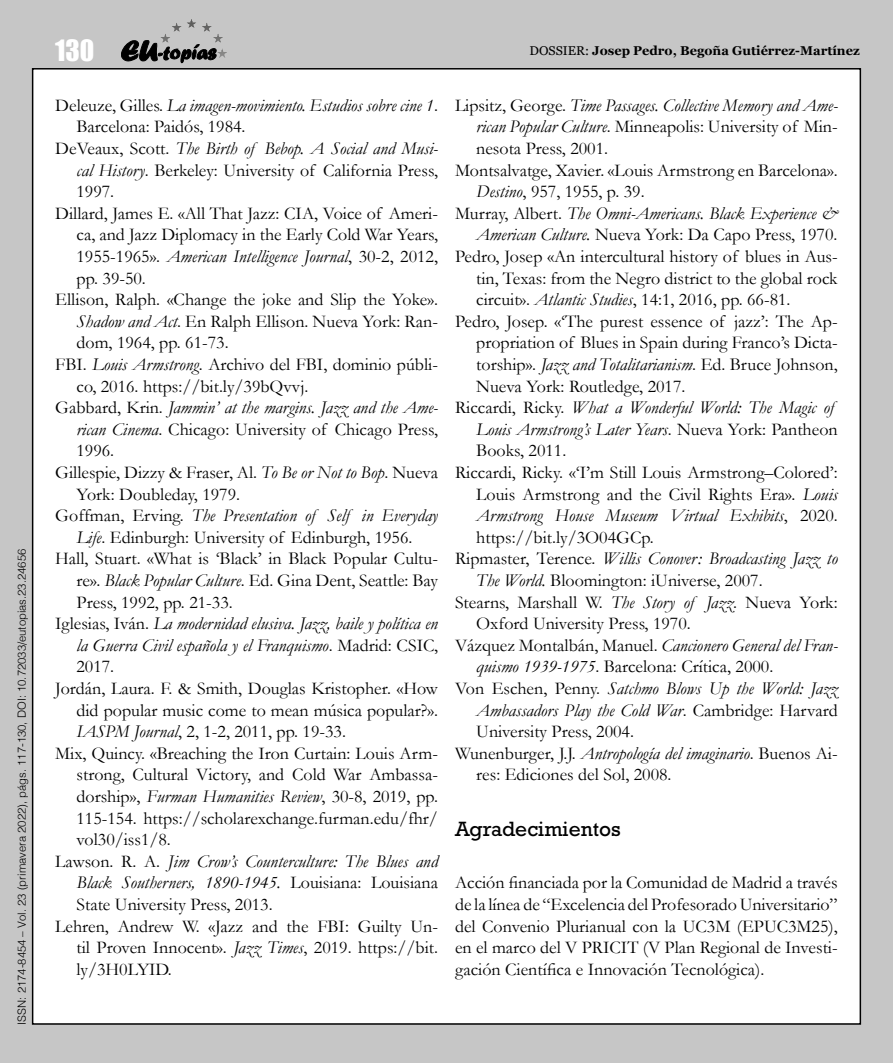
<style>
.page{position:relative;width:893px;height:1063px;background:#c6c6c6}
.page>*{position:absolute;margin:0;border:0;box-sizing:border-box;transform-origin:0 0}
.t1{font:27px "Impact";color:#fff}
.Articulo_epigrafe_1{font:21px "Rockwell Std";color:#000}
.Bibliografia{font:18px/21.6px "Garamond";color:#000;text-align:justify}
.Bibliografia-2{font:italic 18px/21.6px "Garamond";color:#000;text-align:justify}
.Articulo_parrafo_1{font:18px/21.6px "Garamond";color:#000;text-align:justify}
.t2{font:700 12.75px "Georgia";color:#000}
.t3{font:300 11.25px "Helvetica";color:#000}
.s1{font-weight:400}
.s2{font-style:italic}
.s3{font-style:normal}
</style>
<div class="page">
<div style="left:33px;top:69px;width:827px;height:955px;background:#fff"></div>
<svg style="left:121px;top:40px;width:95px;height:23px"></svg>
<hr style="left:161px;top:19px;width:66px;height:1px;background:#585857">
<hr style="left:161px;top:20px;width:66px;height:1px;background:#595958">
<hr style="left:161px;top:21px;width:66px;height:1px;background:#5a5a59">
<hr style="left:161px;top:22px;width:66px;height:1px;background:#5c5c5b">
<hr style="left:161px;top:23px;width:66px;height:1px;background:#5d5d5c">
<hr style="left:161px;top:24px;width:66px;height:1px;background:#5f5f5e">
<hr style="left:161px;top:25px;width:66px;height:1px;background:#60605f">
<hr style="left:161px;top:26px;width:66px;height:1px;background:#626261">
<hr style="left:161px;top:27px;width:66px;height:1px;background:#636362">
<hr style="left:161px;top:28px;width:66px;height:1px;background:#656464">
<hr style="left:161px;top:29px;width:66px;height:1px;background:#666565">
<hr style="left:161px;top:30px;width:66px;height:1px;background:#676766">
<hr style="left:161px;top:31px;width:66px;height:1px;background:#696868">
<hr style="left:161px;top:32px;width:66px;height:1px;background:#6a6969">
<hr style="left:161px;top:33px;width:66px;height:1px;background:#6c6b6b">
<hr style="left:161px;top:34px;width:66px;height:1px;background:#6c6c6c">
<hr style="left:161px;top:35px;width:66px;height:1px;background:#6e6e6d">
<hr style="left:161px;top:36px;width:66px;height:1px;background:#6f6f6e">
<hr style="left:161px;top:37px;width:66px;height:1px;background:#717170">
<hr style="left:161px;top:38px;width:66px;height:1px;background:#727271">
<hr style="left:161px;top:39px;width:66px;height:1px;background:#747473">
<hr style="left:161px;top:40px;width:66px;height:1px;background:#757574">
<hr style="left:161px;top:41px;width:66px;height:1px;background:#767675">
<hr style="left:161px;top:42px;width:66px;height:1px;background:#787877">
<hr style="left:161px;top:43px;width:66px;height:1px;background:#797978">
<hr style="left:161px;top:44px;width:66px;height:1px;background:#7b7b7a">
<hr style="left:161px;top:45px;width:66px;height:1px;background:#7c7c7b">
<hr style="left:161px;top:46px;width:66px;height:1px;background:#7e7d7d">
<hr style="left:161px;top:47px;width:66px;height:1px;background:#7f7e7e">
<hr style="left:161px;top:48px;width:66px;height:1px;background:#818080">
<hr style="left:161px;top:49px;width:66px;height:1px;background:#828181">
<hr style="left:161px;top:50px;width:66px;height:1px;background:#828282">
<hr style="left:161px;top:51px;width:66px;height:1px;background:#848483">
<hr style="left:161px;top:52px;width:66px;height:1px;background:#858584">
<hr style="left:161px;top:53px;width:66px;height:1px;background:#878786">
<hr style="left:161px;top:54px;width:66px;height:1px;background:#888887">
<hr style="left:161px;top:55px;width:66px;height:1px;background:#898989">
<hr style="left:161px;top:56px;width:66px;height:1px;background:#8a8a8a">
<hr style="left:161px;top:57px;width:66px;height:1px;background:#8c8c8b">
<p class="t3" style="left:12px;top:1025px;width:477px;rotate:-90deg">ISSN: 2174-8454 – Vol. 23 (primavera 2022), págs. 117-130, DOI: 10.72033/eutopias.23.24656</p>
<h1 class="t1" style="left:55px;top:29px;width:41px">130</h1>
<p class="t2" style="left:529px;top:41px;width:332px"><span class="s1">DOSSIER:</span> Josep Pedro, Begoña Gutiérrez-Martínez</p>
<p class="Bibliografia" style="left:77px;top:94px;width:363px;text-indent:-21px">Deleuze, Gilles. <span class="s2">La imagen-movimiento. Estudios sobre cine 1</span>.<br>Barcelona: Paidós, 1984.</p>
<p class="Bibliografia" style="left:77px;top:137px;width:363px;text-indent:-21px">DeVeaux, Scott. <span class="s2">The Birth of Bebop. A Social and Musi&shy;cal History</span>. Berkeley: University of California Press, 1997.</p>
<p class="Bibliografia" style="left:77px;top:202px;width:363px;text-indent:-21px">Dillard, James E. «All That Jazz: CIA, Voice of Ameri&shy;ca, and Jazz Diplomacy in the Early Cold War Years, 1955-1965». <span class="s2">American Intelligence Journal</span>, 30-2, 2012, pp. 39-50.</p>
<p class="Bibliografia" style="left:77px;top:288px;width:363px;text-indent:-21px">Ellison, Ralph. «Change the joke and Slip the Yoke».<br><span class="s2">Shadow and Act</span>. En Ralph Ellison. Nueva York: Ran&shy;dom, 1964, pp. 61-73.</p>
<p class="Bibliografia" style="left:77px;top:353px;width:363px;text-indent:-21px">FBI. <span class="s2">Louis Armstrong</span>. Archivo del FBI, dominio públi&shy;co, 2016. https://bit.ly/39bQvvj.</p>
<p class="Bibliografia" style="left:77px;top:396px;width:363px;text-indent:-21px">Gabbard, Krin. <span class="s2">Jammin’ at the margins. Jazz and the Ame&shy;rican Cinema</span>. Chicago: University of Chicago Press, 1996.</p>
<p class="Bibliografia" style="left:77px;top:461px;width:363px;text-indent:-21px">Gillespie, Dizzy &amp; Fraser, Al. <span class="s2">To Be or Not to Bop</span>. Nueva<br>York: Doubleday, 1979.</p>
<p class="Bibliografia" style="left:55px;top:504px;width:384px;text-align:center">Goffman, Erving. <span class="s2">The Presentation of Self in Everyday<br>Life</span>. Edinburgh: University of Edinburgh, 1956.</p>
<p class="Bibliografia" style="left:77px;top:548px;width:363px;text-indent:-21px">Hall, Stuart. «What is ‘Black’ in Black Popular Cultu&shy;re». <span class="s2">Black Popular Culture</span>. Ed. Gina Dent, Seattle: Bay Press, 1992, pp. 21-33.</p>
<p class="Bibliografia-2" style="left:77px;top:612px;width:363px;text-indent:-21px"><span class="s3">Iglesias, Iván.</span> La modernidad elusiva. Jazz, baile y política en la Guerra Civil española y el Franquismo<span class="s3">. Madrid: CSIC, 2017.</span></p>
<p class="Bibliografia" style="left:77px;top:677px;width:363px;text-indent:-21px">Jordán, Laura. F. &amp; Smith, Douglas Kristopher. «How did popular music come to mean música popular?».<br><span class="s2">IASPM Journal</span>, 2, 1-2, 2011, pp. 19-33.</p>
<p class="Bibliografia" style="left:77px;top:742px;width:363px;text-indent:-21px">Mix, Quincy. «Breaching the Iron Curtain: Louis Arm&shy;strong, Cultural Victory, and Cold War Ambassa&shy;dorship», <span class="s2">Furman Humanities Review</span>, 30-8, 2019, pp.<br>115-154. https://scholarexchange.furman.edu/fhr/ vol30/iss1/8.</p>
<p class="Bibliografia-2" style="left:77px;top:850px;width:363px;text-indent:-21px"><span class="s3">Lawson. R. A.</span> Jim Crow’s Counterculture: The Blues and Black Southerners, 1890-1945. <span class="s3">Louisiana: Louisiana State University Press, 2013.</span></p>
<p class="Bibliografia" style="left:77px;top:915px;width:363px;text-indent:-21px">Lehren, Andrew W. «Jazz and the FBI: Guilty Un&shy;til Proven Innocent». <span class="s2">Jazz Times</span>, 2019. https://bit. ly/3H0LYID.</p>
<p class="Bibliografia" style="left:476px;top:94px;width:363px;text-indent:-21px">Lipsitz, George. <span class="s2">Time Passages. Collective Memory and Ame&shy;rican Popular Culture</span>. Minneapolis: University of Min&shy;nesota Press, 2001.</p>
<p class="Bibliografia" style="left:476px;top:159px;width:363px;text-indent:-21px">Montsalvatge, Xavier. «Louis Armstrong en Barcelona».<br><span class="s2">Destino</span>, 957, 1955, p. 39.</p>
<p class="Bibliografia-2" style="left:455px;top:202px;width:384px;text-align:right"><span class="s3">Murray, Albert.</span> The Omni-Americans. Black Experience &amp;<br>American Culture. <span class="s3">Nueva York: Da Capo Press, 1970.</span></p>
<p class="Bibliografia" style="left:476px;top:245px;width:363px;text-indent:-21px">Pedro, Josep «An intercultural history of blues in Aus&shy;tin, Texas: from the Negro district to the global rock circuit». <span class="s2">Atlantic Studies</span>, 14:1, 2016, pp. 66-81.</p>
<p class="Bibliografia" style="left:476px;top:310px;width:363px;text-indent:-21px">Pedro, Josep. «‘The purest essence of jazz’: The Ap&shy;propriation of Blues in Spain during Franco’s Dicta&shy;torship». <span class="s2">Jazz and Totalitarianism</span>. Ed. Bruce Johnson, Nueva York: Routledge, 2017.</p>
<p class="Bibliografia-2" style="left:476px;top:396px;width:363px;text-align:left;text-indent:-21px"><span class="s3">Riccardi, Ricky.</span> What a Wonderful World: The Magic of<br>Louis Armstrong’s Later Years<span class="s3">. Nueva York: Pantheon<br>Books, 2011.</span></p>
<p class="Bibliografia" style="left:476px;top:461px;width:363px;text-indent:-21px">Riccardi, Ricky. «‘I’m Still Louis Armstrong–Colored’:<br>Louis Armstrong and the Civil Rights Era». <span class="s2">Louis Armstrong House Museum Virtual Exhibits</span>, 2020. https://bit.ly/3O04GCp.</p>
<p class="Bibliografia" style="left:476px;top:548px;width:363px;text-indent:-21px">Ripmaster, Terence. <span class="s2">Willis Conover: Broadcasting Jazz to<br>The World.</span> Bloomington: iUniverse, 2007.</p>
<p class="Bibliografia" style="left:476px;top:591px;width:363px;text-indent:-21px">Stearns, Marshall W. <span class="s2">The Story of Jazz</span>. Nueva York:<br>Oxford University Press, 1970.</p>
<p class="Bibliografia" style="left:476px;top:634px;width:363px;text-indent:-21px">Vázquez Montalbán, Manuel. <span class="s2">Cancionero General del Fran&shy;quismo 1939-1975</span>. Barcelona: Crítica, 2000.</p>
<p class="Bibliografia" style="left:476px;top:677px;width:363px;text-indent:-21px">Von Eschen, Penny. <span class="s2">Satchmo Blows Up the World: Jazz Ambassadors Play the Cold War</span>. Cambridge: Harvard University Press, 2004.</p>
<p class="Bibliografia" style="left:476px;top:742px;width:363px;text-indent:-21px">Wunenburger, J.J. <span class="s2">Antropología del imaginario</span>. Buenos Ai&shy;res: Ediciones del Sol, 2008.</p>
<p class="Articulo_epigrafe_1" style="left:455px;top:817px;width:167px">Agradecimientos</p>
<p class="Articulo_parrafo_1" style="left:455px;top:872px;width:384px">Acción financiada por la Comunidad de Madrid a través de la línea de “Excelencia del Profesorado Universitario” del Convenio Plurianual con la UC3M (EPUC3M25), en el marco del V PRICIT (V Plan Regional de Investi&shy;gación Científica e Innovación Tecnológica).</p>
</div>
